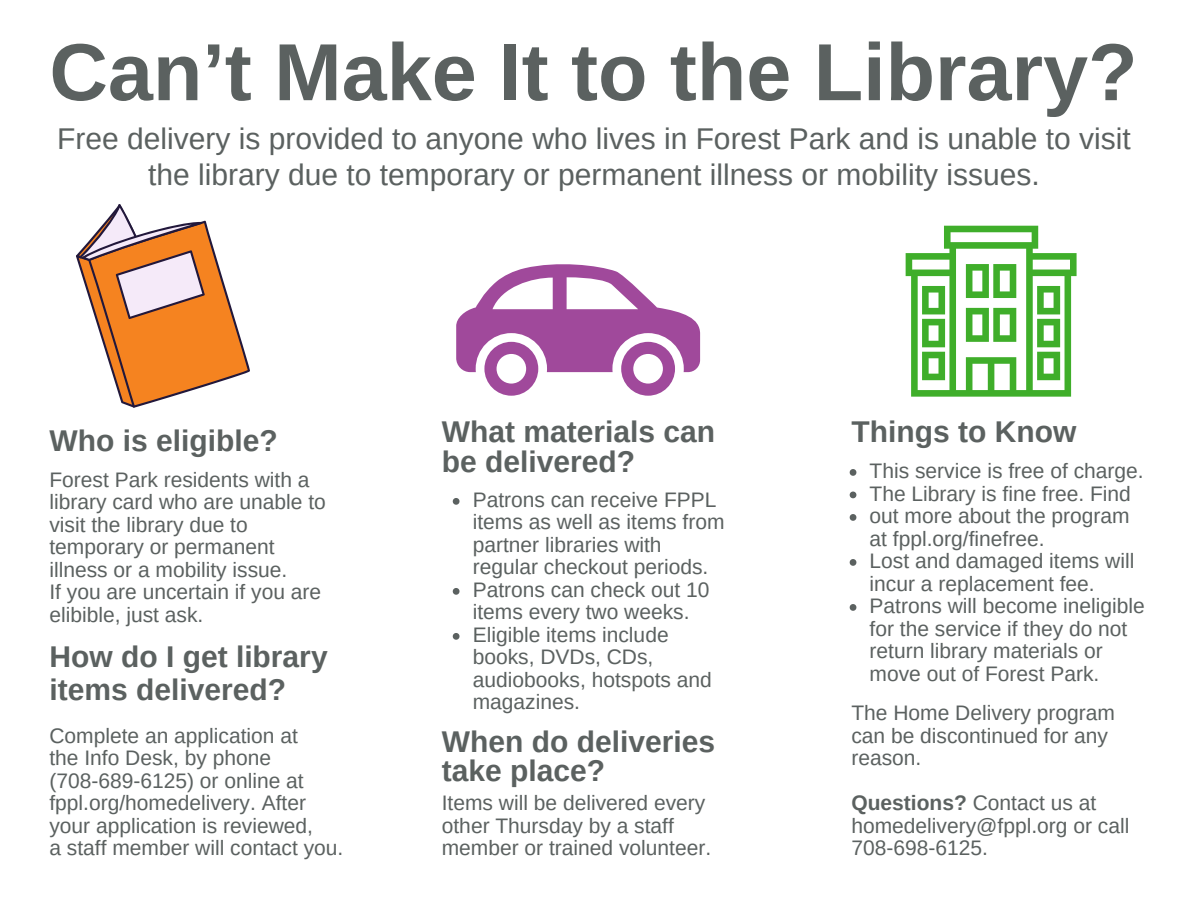
<style>
.page{position:relative;width:1188px;height:918px;background:#fff}
.page>*{position:absolute;margin:0;border:0;box-sizing:border-box;transform-origin:0 0}
.t1{font:700 81px "Arimo";color:#5b6160}
.t2{font:30px "Arimo";color:#5b6160}
.t3{font:700 30px/29.2px "Arimo";color:#5b6160}
.t4{font:21px/22.5px "Arimo";color:#5b6160}
.s1{font-weight:700}
</style>
<div class="page">
<svg style="left:456px;top:264px;width:244px;height:132px"></svg>
<svg style="left:76px;top:204px;width:174px;height:204px"></svg>
<svg style="left:906px;top:226px;width:171px;height:171px"></svg>
<svg style="left:453px;top:498px;width:7px;height:7px"></svg>
<svg style="left:453px;top:588px;width:7px;height:7px"></svg>
<svg style="left:453px;top:633px;width:7px;height:7px"></svg>
<svg style="left:850px;top:469px;width:6px;height:7px"></svg>
<svg style="left:850px;top:492px;width:6px;height:6px"></svg>
<svg style="left:850px;top:514px;width:6px;height:7px"></svg>
<svg style="left:850px;top:559px;width:6px;height:7px"></svg>
<svg style="left:850px;top:604px;width:6px;height:7px"></svg>
<p class="t1" style="left:49px;top:27px;width:1090px">Can’t Make It to the Library?</p>
<p class="t2" style="left:57px;top:122px;width:1075px">Free delivery is provided to anyone who lives in Forest Park and is unable to visit</p>
<p class="t2" style="left:148px;top:158px;width:893px">the library due to temporary or permanent illness or mobility issues.</p>
<p class="t3" style="left:49px;top:426px;width:230px">Who is eligible?</p>
<p class="t4" style="left:49px;top:468px;width:278px">Forest Park residents with a library card who are unable to visit the library due to temporary or permanent illness or a mobility issue.</p>
<p class="t4" style="left:49px;top:581px;width:273px">If you are uncertain if you are elibible, just ask.</p>
<p class="t3" style="left:49px;top:640px;width:280px;line-height:32.7px">How do I get library items delivered?</p>
<p class="t4" style="left:49px;top:724px;width:250px">Complete an application at</p>
<p class="t4" style="left:49px;top:747px;width:223px">the Info Desk, by phone</p>
<p class="t4" style="left:49px;top:769px;width:258px">(708-689-6125) or online at fppl.org/homedelivery. After</p>
<p class="t4" style="left:49px;top:814px;width:265px">your application is reviewed,</p>
<p class="t4" style="left:49px;top:837px;width:295px">a staff member will contact you.</p>
<p class="t3" style="left:442px;top:417px;width:275px">What materials can be delivered?</p>
<p class="t4" style="left:473px;top:488px;width:253px">Patrons can receive FPPL items as well as items from partner libraries with regular checkout periods.</p>
<p class="t4" style="left:473px;top:578px;width:238px">Patrons can check out 10 items every two weeks.</p>
<p class="t4" style="left:473px;top:623px;width:241px">Eligible items include books, DVDs, CDs, audiobooks, hotspots and magazines.</p>
<p class="t3" style="left:442px;top:727px;width:275px">When do deliveries take place?</p>
<p class="t4" style="left:442px;top:792px;width:271px">Items will be delivered every other Thursday by a staff member or trained volunteer.</p>
<p class="t3" style="left:851px;top:417px;width:226px">Things to Know</p>
<p class="t4" style="left:870px;top:460px;width:276px">This service is free of charge.</p>
<p class="t4" style="left:870px;top:482px;width:263px">The Library is fine free. Find</p>
<p class="t4" style="left:870px;top:505px;width:262px">out more about the program at fppl.org/finefree.</p>
<p class="t4" style="left:870px;top:550px;width:266px">Lost and damaged items will incur a replacement fee.</p>
<p class="t4" style="left:870px;top:595px;width:277px">Patrons will become ineligible for the service if they do not return library materials or move out of Forest Park.</p>
<p class="t4" style="left:851px;top:702px;width:265px">The Home Delivery program can be discontinued for any reason.</p>
<p class="t4" style="left:851px;top:792px;width:279px"><span class="s1">Questions?</span> Contact us at homedelivery@fppl.org or call<br>708-698-6125.</p>
</div>
